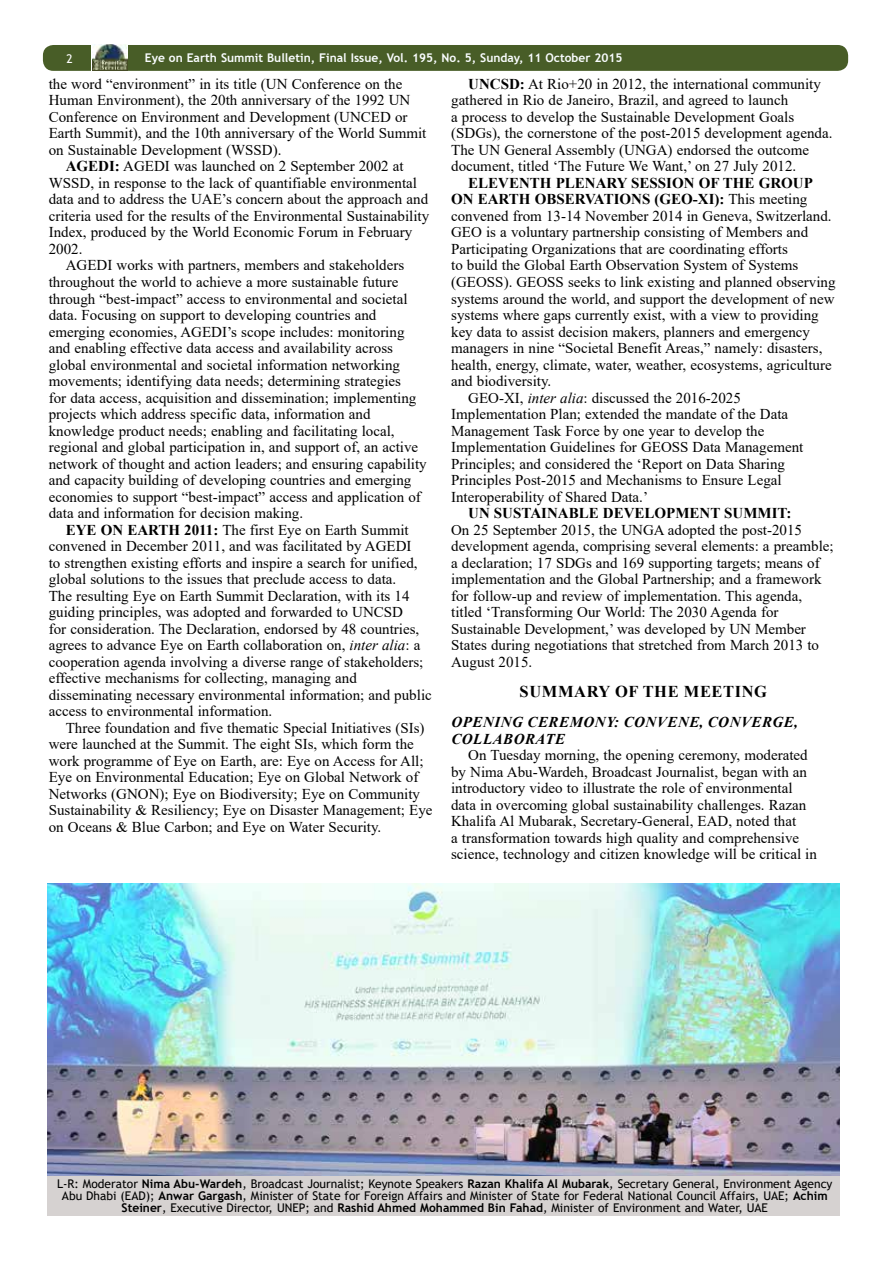
<style>
.page{position:relative;width:893px;height:1263px;background:#fff}
.page>*{position:absolute;margin:0;border:0;box-sizing:border-box;transform-origin:0 0}
.t1{font:700 16.5px "Times New Roman";letter-spacing:.035em;color:#000}
.t2{font:15px/16.5px "Times New Roman";color:#000}
.t3{font:700 15px "Times New Roman";color:#000}
.t4{font:italic 700 15px/16.5px "Times New Roman";letter-spacing:.035em;color:#000}
.t5{font:12px/12px "Trebuchet MS";color:#000;text-align:center}
.t6{font:700 12px "Trebuchet MS";color:#fafdff}
.t7{font:12px "Trebuchet MS";color:#fff}
.s1{font-weight:700}
.s2{font-style:italic}
.s3{font-weight:400}
</style>
<div class="page">
<div style="left:43px;top:45px;width:805px;height:26px;background:#485d27;border-radius:10px"></div>
<svg style="left:91px;top:45px;width:37px;height:26px"></svg>
<img style="left:92px;top:44px;width:35px;height:27px">
<img style="left:47px;top:883px;width:793px;height:292px">
<div style="left:47px;top:1176px;width:793px;height:40px;background:#d6d2d1"></div>
<p class="t7" style="left:67px;top:51px;width:8px">2</p>
<p class="t6" style="left:145px;top:50px;width:479px">Eye on Earth Summit Bulletin, Final Issue, Vol. 195, No. 5, Sunday, 11 October 2015</p>
<p class="t2" style="left:49px;top:75px;width:355px">the word “environment” in its title (UN Conference on the</p>
<p class="t2" style="left:49px;top:92px;width:363px">Human Environment), the 20th anniversary of the 1992 UN</p>
<p class="t2" style="left:49px;top:108px;width:360px">Conference on Environment and Development (UNCED or</p>
<p class="t2" style="left:49px;top:125px;width:379px">Earth Summit), and the 10th anniversary of the World Summit</p>
<p class="t2" style="left:49px;top:141px;width:234px">on Sustainable Development (WSSD).</p>
<p class="t2" style="left:66px;top:158px;width:339px"><span class="s1">AGEDI:</span> AGEDI was launched on 2 September 2002 at</p>
<p class="t2" style="left:49px;top:174px;width:370px">WSSD, in response to the lack of quantifiable environmental</p>
<p class="t2" style="left:49px;top:191px;width:381px">data and to address the UAE’s concern about the approach and</p>
<p class="t2" style="left:49px;top:207px;width:382px">criteria used for the results of the Environmental Sustainability</p>
<p class="t2" style="left:49px;top:224px;width:365px">Index, produced by the World Economic Forum in February</p>
<p class="t2" style="left:49px;top:240px;width:35px">2002.</p>
<p class="t2" style="left:66px;top:257px;width:340px">AGEDI works with partners, members and stakeholders</p>
<p class="t2" style="left:49px;top:273px;width:351px">throughout the world to achieve a more sustainable future</p>
<p class="t2" style="left:49px;top:290px;width:360px">through “best-impact” access to environmental and societal</p>
<p class="t2" style="left:49px;top:306px;width:329px">data. Focusing on support to developing countries and</p>
<p class="t2" style="left:49px;top:323px;width:357px">emerging economies, AGEDI’s scope includes: monitoring</p>
<p class="t2" style="left:49px;top:339px;width:346px">and enabling effective data access and availability across</p>
<p class="t2" style="left:49px;top:356px;width:353px">global environmental and societal information networking</p>
<p class="t2" style="left:49px;top:372px;width:354px">movements; identifying data needs; determining strategies</p>
<p class="t2" style="left:49px;top:389px;width:369px">for data access, acquisition and dissemination; implementing</p>
<p class="t2" style="left:49px;top:405px;width:323px">projects which address specific data, information and</p>
<p class="t2" style="left:49px;top:422px;width:347px">knowledge product needs; enabling and facilitating local,</p>
<p class="t2" style="left:49px;top:438px;width:371px">regional and global participation in, and support of, an active</p>
<p class="t2" style="left:49px;top:455px;width:379px">network of thought and action leaders; and ensuring capability</p>
<p class="t2" style="left:49px;top:471px;width:364px">and capacity building of developing countries and emerging</p>
<p class="t2" style="left:49px;top:488px;width:374px">economies to support “best-impact” access and application of</p>
<p class="t2" style="left:49px;top:504px;width:256px">data and information for decision making.</p>
<p class="t2" style="left:66px;top:521px;width:344px"><span class="s1">EYE ON EARTH 2011:</span> The first Eye on Earth Summit</p>
<p class="t2" style="left:49px;top:537px;width:364px">convened in December 2011, and was facilitated by AGEDI</p>
<p class="t2" style="left:49px;top:554px;width:370px">to strengthen existing efforts and inspire a search for unified,</p>
<p class="t2" style="left:49px;top:570px;width:349px">global solutions to the issues that preclude access to data.</p>
<p class="t2" style="left:49px;top:587px;width:362px">The resulting Eye on Earth Summit Declaration, with its 14</p>
<p class="t2" style="left:49px;top:603px;width:356px">guiding principles, was adopted and forwarded to UNCSD</p>
<p class="t2" style="left:49px;top:620px;width:372px">for consideration. The Declaration, endorsed by 48 countries,</p>
<p class="t2" style="left:49px;top:636px;width:373px">agrees to advance Eye on Earth collaboration on, <span class="s2">inter alia</span>: a</p>
<p class="t2" style="left:49px;top:653px;width:376px">cooperation agenda involving a diverse range of stakeholders;</p>
<p class="t2" style="left:49px;top:669px;width:310px">effective mechanisms for collecting, managing and</p>
<p class="t2" style="left:49px;top:686px;width:385px">disseminating necessary environmental information; and public</p>
<p class="t2" style="left:49px;top:702px;width:225px">access to environmental information.</p>
<p class="t2" style="left:66px;top:719px;width:360px">Three foundation and five thematic Special Initiatives (SIs)</p>
<p class="t2" style="left:49px;top:735px;width:367px">were launched at the Summit. The eight SIs, which form the</p>
<p class="t2" style="left:49px;top:752px;width:376px">work programme of Eye on Earth, are: Eye on Access for All;</p>
<p class="t2" style="left:49px;top:768px;width:371px">Eye on Environmental Education; Eye on Global Network of</p>
<p class="t2" style="left:49px;top:785px;width:373px">Networks (GNON); Eye on Biodiversity; Eye on Community</p>
<p class="t2" style="left:49px;top:801px;width:385px">Sustainability &amp; Resiliency; Eye on Disaster Management; Eye</p>
<p class="t2" style="left:49px;top:818px;width:334px">on Oceans &amp; Blue Carbon; and Eye on Water Security.</p>
<p class="t2" style="left:451px;top:75px;width:383px;text-indent:17px"><span class="s1">UNCSD:</span> At Rio+20 in 2012, the international community gathered in Rio de Janeiro, Brazil, and agreed to launch<br>a process to develop the Sustainable Development Goals (SDGs), the cornerstone of the post-2015 development agenda.<br>The UN General Assembly (UNGA) endorsed the outcome document, titled ‘The Future We Want,’ on 27 July 2012.</p>
<p class="t3" style="left:468px;top:172px;width:346px">ELEVENTH PLENARY SESSION OF THE GROUP</p>
<p class="t3" style="left:451px;top:189px;width:358px">ON EARTH OBSERVATIONS (GEO-XI): <span class="s3">This meeting</span></p>
<p class="t2" style="left:451px;top:207px;width:382px">convened from 13-14 November 2014 in Geneva, Switzerland.</p>
<p class="t2" style="left:451px;top:224px;width:359px">GEO is a voluntary partnership consisting of Members and</p>
<p class="t2" style="left:451px;top:240px;width:338px">Participating Organizations that are coordinating efforts</p>
<p class="t2" style="left:451px;top:257px;width:349px">to build the Global Earth Observation System of Systems</p>
<p class="t2" style="left:451px;top:273px;width:386px">(GEOSS). GEOSS seeks to link existing and planned observing</p>
<p class="t2" style="left:451px;top:290px;width:385px">systems around the world, and support the development of new</p>
<p class="t2" style="left:451px;top:306px;width:369px">systems where gaps currently exist, with a view to providing</p>
<p class="t2" style="left:451px;top:323px;width:360px">key data to assist decision makers, planners and emergency</p>
<p class="t2" style="left:451px;top:339px;width:373px">managers in nine “Societal Benefit Areas,” namely: disasters,</p>
<p class="t2" style="left:451px;top:356px;width:382px">health, energy, climate, water, weather, ecosystems, agriculture</p>
<p class="t2" style="left:451px;top:372px;width:102px">and biodiversity.</p>
<p class="t2" style="left:468px;top:389px;width:274px">GEO-XI, <span class="s2">inter alia</span>: discussed the 2016-2025</p>
<p class="t2" style="left:451px;top:405px;width:339px">Implementation Plan; extended the mandate of the Data</p>
<p class="t2" style="left:451px;top:422px;width:315px">Management Task Force by one year to develop the</p>
<p class="t2" style="left:451px;top:438px;width:354px">Implementation Guidelines for GEOSS Data Management</p>
<p class="t2" style="left:451px;top:455px;width:335px">Principles; and considered the ‘Report on Data Sharing</p>
<p class="t2" style="left:451px;top:471px;width:332px">Principles Post-2015 and Mechanisms to Ensure Legal</p>
<p class="t2" style="left:451px;top:488px;width:198px">Interoperability of Shared Data.’</p>
<p class="t3" style="left:468px;top:502px;width:325px">UN SUSTAINABLE DEVELOPMENT SUMMIT:</p>
<p class="t2" style="left:451px;top:521px;width:384px">On 25 September 2015, the UNGA adopted the post-2015 development agenda, comprising several elements: a preamble; a declaration; 17 SDGs and 169 supporting targets; means of implementation and the Global Partnership; and a framework for follow-up and review of implementation. This agenda, titled ‘Transforming Our World: The 2030 Agenda for Sustainable Development,’ was developed by UN Member States during negotiations that stretched from March 2013 to August 2015.</p>
<p class="t1" style="left:520px;top:679px;width:249px">SUMMARY OF THE MEETING</p>
<p class="t4" style="left:451px;top:714px;width:348px">OPENING CEREMONY: CONVENE, CONVERGE,<br>COLLABORATE</p>
<p class="t2" style="left:451px;top:746px;width:367px;text-indent:17px">On Tuesday morning, the opening ceremony, moderated by Nima Abu-Wardeh, Broadcast Journalist, began with an introductory video to illustrate the role of environmental data in overcoming global sustainability challenges. Razan Khalifa Al Mubarak, Secretary-General, EAD, noted that<br>a transformation towards high quality and comprehensive science, technology and citizen knowledge will be critical in</p>
<p class="t5" style="left:57px;top:1177px;width:777px">L-R: Moderator <span class="s1">Nima Abu-Wardeh</span>, Broadcast Journalist; Keynote Speakers <span class="s1">Razan Khalifa Al Mubarak</span>, Secretary General, Environment Agency<br>Abu Dhabi (EAD); <span class="s1">Anwar Gargash</span>, Minister of State for Foreign Affairs and Minister of State for Federal National Council Affairs, UAE; <span class="s1">Achim<br>Steiner</span>, Executive Director, UNEP; and <span class="s1">Rashid Ahmed Mohammed Bin Fahad</span>, Minister of Environment and Water, UAE</p>
</div>
